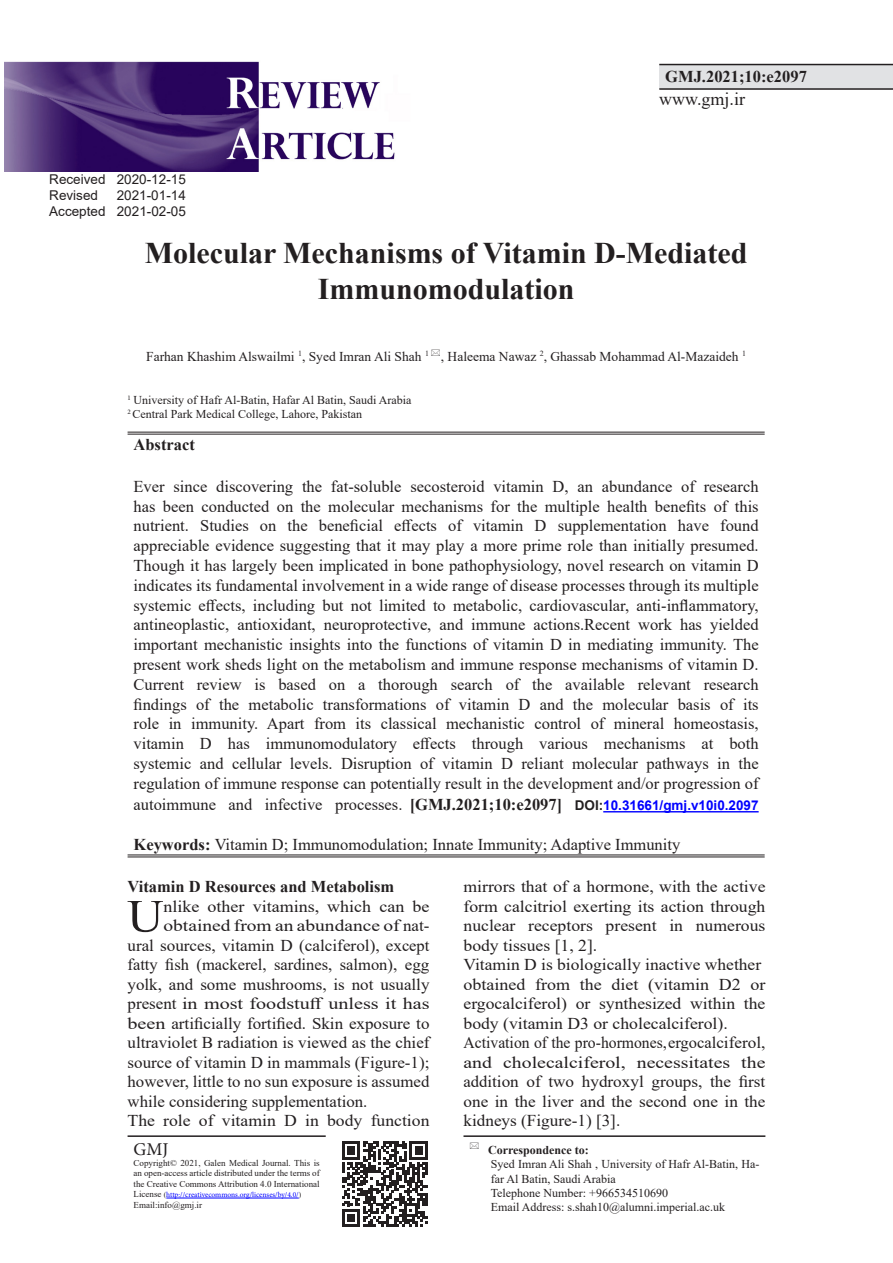
<style>
.page{position:relative;width:893px;height:1263px;background:#fff}
.page>*{position:absolute;margin:0;border:0;box-sizing:border-box;transform-origin:0 0}
.t1{font:45.9px "Times New Roman";color:#231f20;scale:1.09 1}
.t2{font:700 30px/36px "Times New Roman";color:#231f20;text-align:center}
.t3{font:18px "Times New Roman";color:#231f20}
.t4{font:18px "Minion Pro";color:#231f20}
.t5{font:16.5px/19.8px "Times New Roman";color:#231f20}
.t6{font:16.5px/19.5px "Times New Roman";color:#231f20;text-align:justify;scale:.95 1}
.t7{font:16.5px/19.5px "Times New Roman";color:#231f20;text-align:justify;scale:1.07 1}
.t8{font:16.5px/19.5px "Times New Roman";color:#231f20;text-align:justify;scale:1.09 1}
.t9{font:700 16.5px "Times New Roman";color:#231f20}
.t10{font:16.5px "Times New Roman";color:#231f20;scale:1.22 1}
.t11{font:16.5px "Times New Roman";color:#231f20;scale:1.06 1}
.t12{font:16.5px "Times New Roman";color:#231f20;scale:1.18 1}
.t13{font:13.5px "Times New Roman";color:#231f20}
.t14{font:13.5px "Arial";color:#231f20}
.t15{font:12px/14.4px "Times New Roman";color:#231f20}
.t16{font:700 12px "Times New Roman";color:#231f20}
.t17{font:9px/10.5px "Times New Roman";color:#231f20;text-align:justify}
.t18{font:7.5px "Minion Pro";letter-spacing:-.005em;color:#00f}
.s1{font-weight:700}
.s2{font-family:"Arial";font-weight:700;font-size:13.5px}
.s3{font-family:"Arial";font-weight:700;font-size:13.5px;color:#00f}
.s4{font-family:"Times New Roman";font-size:9px;color:#231f20}
.s5{font-family:"Times New Roman";color:#231f20}
</style>
<div class="page">
<div style="left:659px;top:65px;width:234px;height:24px;background:#e1e2e4"></div>
<hr style="left:659px;top:64px;width:234px;height:1px;background:#231f20">
<hr style="left:659px;top:88px;width:234px;height:2px;background:#231f20">
<hr style="left:463px;top:1135px;width:302px;height:2px;background:#231f20">
<hr style="left:128px;top:1135px;width:198px;height:2px;background:#231f20">
<hr style="left:166px;top:1198px;width:133px;height:1px;background:#00f">
<svg style="left:342px;top:1141px;width:86px;height:86px"></svg>
<hr style="left:128px;top:432px;width:637px;height:1px;background:#231f20">
<hr style="left:128px;top:434px;width:637px;height:1px;background:#231f20">
<hr style="left:128px;top:854px;width:637px;height:1px;background:#231f20">
<hr style="left:128px;top:856px;width:637px;height:1px;background:#231f20">
<hr style="left:603px;top:811px;width:156px;height:1px;background:#00f">
<img style="left:4px;top:61px;width:391px;height:110px">
<p class="t14" style="left:49px;top:170px;width:138px">Received 2020-12-15</p>
<p class="t14" style="left:49px;top:186px;width:50px">Revised</p>
<p class="t14" style="left:117px;top:186px;width:71px">2021-01-14</p>
<p class="t14" style="left:49px;top:202px;width:138px">Accepted 2021-02-05</p>
<p class="t9" style="left:665px;top:64px;width:143px">GMJ.2021;10:e2097</p>
<p class="t3" style="left:659px;top:87px;width:87px">www.gmj.ir</p>
<p class="t2" style="left:145px;top:234px;width:604px">Molecular Mechanisms of Vitamin D-Mediated<br>Immunomodulation</p>
<p class="t13" style="left:146px;top:347px;width:601px">Farhan Khashim Alswailmi <sup>1</sup>, Syed Imran Ali Shah <sup>1</sup> , Haleema Nawaz <sup>2</sup>, Ghassab Mohammad Al-Mazaideh <sup>1</sup></p>
<p class="t15" style="left:128px;top:392px;width:286px"><sup>1</sup> University of Hafr Al-Batin, Hafar Al Batin, Saudi Arabia</p>
<p class="t15" style="left:128px;top:407px;width:236px"><sup>2</sup> Central Park Medical College, Lahore, Pakistan</p>
<p class="t9" style="left:134px;top:433px;width:63px">Abstract</p>
<p class="t5" style="left:134px;top:476px;width:627px">Ever since discovering the fat-soluble secosteroid vitamin D, an abundance of research has been conducted on the molecular mechanisms for the multiple health benefits of this</p>
<p class="t5" style="left:134px;top:515px;width:627px">nutrient. Studies on the beneficial effects of vitamin D supplementation have found</p>
<p class="t5" style="left:134px;top:535px;width:627px">appreciable evidence suggesting that it may play a more prime role than initially presumed.<br>Though it has largely been implicated in bone pathophysiology, novel research on vitamin D</p>
<p class="t5" style="left:134px;top:575px;width:627px">indicates its fundamental involvement in a wide range of disease processes through its multiple</p>
<p class="t5" style="left:134px;top:595px;width:627px;text-align:justify">systemic effects, including but not limited to metabolic, cardiovascular, anti-inflammatory, antineoplastic, antioxidant, neuroprotective, and immune actions.Recent work has yielded important mechanistic insights into the functions of vitamin D in mediating immunity. The present work sheds light on the metabolism and immune response mechanisms of vitamin D.</p>
<p class="t5" style="left:134px;top:674px;width:627px">Current review is based on a thorough search of the available relevant research</p>
<p class="t5" style="left:134px;top:694px;width:627px">findings of the metabolic transformations of vitamin D and the molecular basis of its role in immunity. Apart from its classical mechanistic control of mineral homeostasis,</p>
<p class="t5" style="left:134px;top:733px;width:627px">vitamin D has immunomodulatory effects through various mechanisms at both</p>
<p class="t5" style="left:134px;top:753px;width:627px">systemic and cellular levels. Disruption of vitamin D reliant molecular pathways in the</p>
<p class="t5" style="left:134px;top:773px;width:627px">regulation of immune response can potentially result in the development and/or progression of</p>
<p class="t5" style="left:134px;top:794px;width:627px">autoimmune and infective processes. <span class="s1">[GMJ.2021;10:e2097]</span> <span class="s2">DOI:</span><span class="s3">10.31661/gmj.v10i0.2097</span></p>
<p class="t5" style="left:134px;top:834px;width:548px"><span class="s1">Keywords:</span> Vitamin D; Immunomodulation; Innate Immunity; Adaptive Immunity</p>
<p class="t9" style="left:128px;top:875px;width:268px">Vitamin D Resources and Metabolism</p>
<p class="t1" style="left:127px;top:884px;width:35px">U</p>
<p class="t8" style="left:163px;top:896px;width:246px">nlike other vitamins, which can be</p>
<p class="t7" style="left:463px;top:877px;width:284px">mirrors that of a hormone, with the active form calcitriol exerting its action through nuclear receptors present in numerous body tissues [1, 2].</p>
<p class="t11" style="left:463px;top:953px;width:282px">Vitamin D is biologically inactive whether</p>
<p class="t8" style="left:463px;top:974px;width:279px">obtained from the diet (vitamin D2 or ergocalciferol) or synthesized within the body (vitamin D3 or cholecalciferol).</p>
<p class="t6" style="left:463px;top:1033px;width:319px">Activation of the pro-hormones,ergocalciferol, and cholecalciferol, necessitates the addition of two hydroxyl groups, the first one in the liver and the second one in the kidneys (Figure-1) [3].</p>
<p class="t12" style="left:163px;top:914px;width:227px">obtained from an abundance of nat-</p>
<p class="t5" style="left:128px;top:935px;width:303px">ural sources, vitamin D (calciferol), except</p>
<p class="t5" style="left:128px;top:954px;width:303px">fatty fish (mackerel, sardines, salmon), egg</p>
<p class="t5" style="left:128px;top:974px;width:303px">yolk, and some mushrooms, is not usually</p>
<p class="t5" style="left:128px;top:993px;width:303px">present in most foodstuff unless it has</p>
<p class="t10" style="left:128px;top:1012px;width:249px">been artificially fortified. Skin exposure to</p>
<p class="t5" style="left:128px;top:1032px;width:303px">ultraviolet B radiation is viewed as the chief</p>
<p class="t5" style="left:128px;top:1052px;width:303px">source of vitamin D in mammals (Figure-1);</p>
<p class="t5" style="left:128px;top:1071px;width:303px">however, little to no sun exposure is assumed</p>
<p class="t5" style="left:128px;top:1091px;width:241px">while considering supplementation.</p>
<p class="t7" style="left:128px;top:1111px;width:284px">The role of vitamin D in body function</p>
<p class="t4" style="left:134px;top:1137px;width:36px">GMJ</p>
<p class="t17" style="left:134px;top:1157px;width:188px">Copyright© 2021, Galen Medical Journal. This is an open-access article distributed under the terms of the Creative Commons Attribution 4.0 International</p>
<p class="t18" style="left:134px;top:1190px;width:169px"><span class="s4">License</span> <span class="s5">(</span>http://creativecommons.org/licenses/by/4.0/<span class="s5">)</span></p>
<p class="t17" style="left:134px;top:1199px;width:70px">Email:info@gmj.ir</p>
<p class="t16" style="left:488px;top:1141px;width:102px">Correspondence to:</p>
<p class="t15" style="left:491px;top:1156px;width:270px">Syed Imran Ali Shah , University of Hafr Al-Batin, Ha&shy;far Al Batin, Saudi Arabia</p>
<p class="t15" style="left:491px;top:1185px;width:179px">Telephone Number: +966534510690</p>
<p class="t15" style="left:491px;top:1200px;width:236px">Email Address: s.shah10@alumni.imperial.ac.uk</p>
</div>
